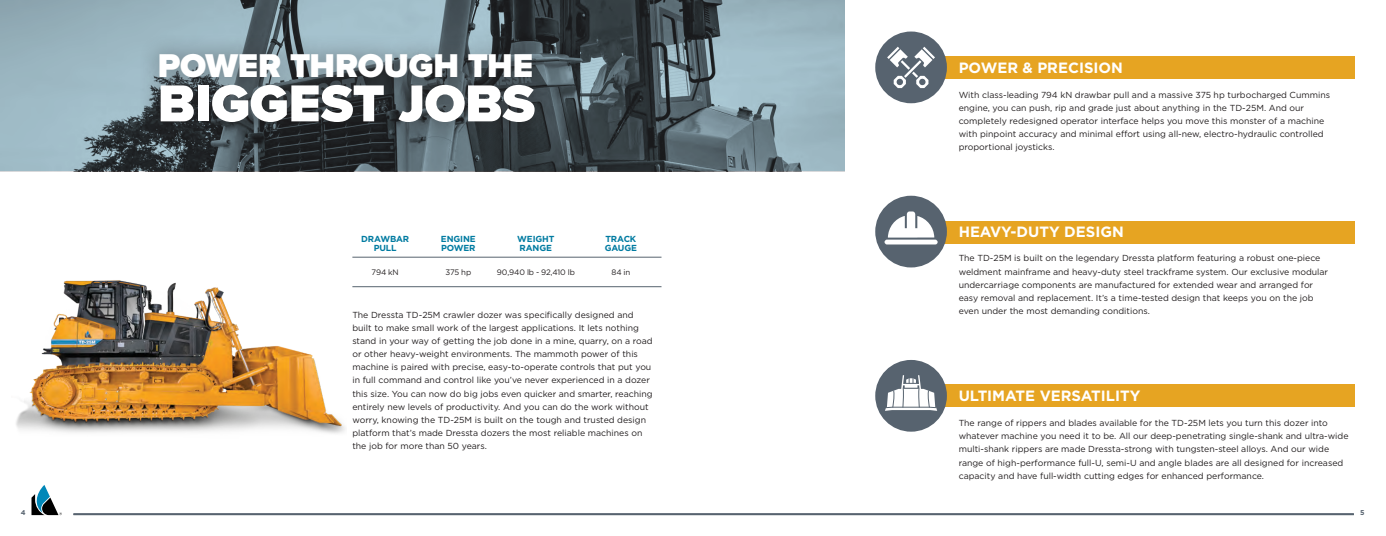
<style>
.page{position:relative;width:1386px;height:536px;background:#fff}
.page>*{position:absolute;margin:0;border:0;box-sizing:border-box;transform-origin:0 0}
.t1{font:900 53.81px "Proxima Nova";letter-spacing:-.01em;color:#fff}
.t2{font:900 34.12px "Proxima Nova";letter-spacing:-.01em;color:#fff}
.t3{font:700 14.88px "Gotham";color:#fff}
.t4{font:8.75px/13.1px "Gotham";color:#231f20}
.t5{font:700 8.75px/8.8px "Gotham";letter-spacing:-.015em;color:#007ba1}
.t6{font:7.88px "Gotham";letter-spacing:-.02em;color:#231f20}
.t7{font:700 7px "Gotham";color:#57636f}
</style>
<div class="page">
<img style="left:16px;top:280px;width:329px;height:154px">
<div style="left:892px;top:56px;width:462px;height:23px;background:#e6a422"></div>
<svg style="left:0;top:0;width:845px;height:171px;background:#6f828a"></svg>
<div style="left:138px;top:32px;width:418px;height:111px;background:#231f20;opacity:.5"></div>
<div style="left:892px;top:384px;width:462px;height:23px;background:#e6a422"></div>
<div style="left:892px;top:220px;width:462px;height:23px;background:#e6a422"></div>
<div style="left:875px;top:32px;width:72px;height:71px;background:#57636f;border-radius:50%"></div>
<svg style="left:887px;top:47px;width:48px;height:41px"></svg>
<div style="left:875px;top:196px;width:72px;height:71px;background:#57636f;border-radius:50%"></div>
<div style="left:885px;top:239px;width:53px;height:5px;background:#fff;border-radius:2px"></div>
<svg style="left:888px;top:211px;width:46px;height:26px"></svg>
<div style="left:875px;top:360px;width:72px;height:71px;background:#57636f;border-radius:50%"></div>
<svg style="left:885px;top:375px;width:52px;height:36px"></svg>
<svg style="left:32px;top:485px;width:30px;height:30px"></svg>
<hr style="left:73px;top:513px;width:1281px;height:2px;background:#57636f">
<hr style="left:352px;top:257px;width:310px;height:1px;background:#57636f">
<hr style="left:352px;top:286px;width:310px;height:1px;background:#57636f">
<h2 class="t2" style="left:158px;top:40px;width:377px">POWER THROUGH THE</h2>
<h3 class="t3" style="left:959px;top:57px;width:166px">POWER &amp; PRECISION</h3>
<h1 class="t1" style="left:158px;top:63px;width:379px">BIGGEST JOBS</h1>
<p class="t4" style="left:959px;top:88px;width:373px">With class-leading 794 kN drawbar pull and a massive 375 hp turbocharged Cummins engine, you can push, rip and grade just about anything in the TD-25M. And our completely redesigned operator interface helps you move this monster of a machine with pinpoint accuracy and minimal effort using all-new, electro-hydraulic controlled proportional joysticks.</p>
<p class="t5" style="left:441px;top:234px;width:36px">ENGINE<br>POWER</p>
<p class="t5" style="left:517px;top:234px;width:39px">WEIGHT<br>RANGE</p>
<p class="t5" style="left:605px;top:234px;width:34px">TRACK<br>GAUGE</p>
<p class="t5" style="left:361px;top:234px;width:49px;text-align:center">DRAWBAR<br>PULL</p>
<p class="t6" style="left:372px;top:267px;width:29px">794 kN</p>
<p class="t6" style="left:445px;top:267px;width:27px">375 hp</p>
<p class="t6" style="left:497px;top:267px;width:80px">90,940 lb - 92,410 lb</p>
<p class="t6" style="left:611px;top:267px;width:20px">84 in</p>
<p class="t4" style="left:352px;top:308px;width:302px">The Dressta TD-25M crawler dozer was specifically designed and built to make small work of the largest applications. It lets nothing stand in your way of getting the job done in a mine, quarry, on a road or other heavy-weight environments. The mammoth power of this machine is paired with precise, easy-to-operate controls that put you in full command and control like you’ve never experienced in a dozer this size. You can now do big jobs even quicker and smarter, reaching entirely new levels of productivity. And you can do the work without worry, knowing the TD-25M is built on the tough and trusted design platform that’s made Dressta dozers the most reliable machines on the job for more than 50 years.</p>
<h3 class="t3" style="left:959px;top:222px;width:167px">HEAVY-DUTY DESIGN</h3>
<p class="t4" style="left:959px;top:251px;width:371px">The TD-25M is built on the legendary Dressta platform featuring a robust one-piece weldment mainframe and heavy-duty steel trackframe system. Our exclusive modular undercarriage components are manufactured for extended wear and arranged for easy removal and replacement. It’s a time-tested design that keeps you on the job even under the most demanding conditions.</p>
<h3 class="t3" style="left:959px;top:386px;width:183px">ULTIMATE VERSATILITY</h3>
<p class="t4" style="left:959px;top:416px;width:391px">The range of rippers and blades available for the TD-25M lets you turn this dozer into whatever machine you need it to be. All our deep-penetrating single-shank and ultra-wide multi-shank rippers are made Dressta-strong with tungsten-steel alloys. And our wide range of high-performance full-U, semi-U and angle blades are all designed for increased capacity and have full-width cutting edges for enhanced performance.</p>
<p class="t7" style="left:21px;top:508px;width:6px">4</p>
<p class="t7" style="left:1360px;top:508px;width:6px">5</p>
</div>
